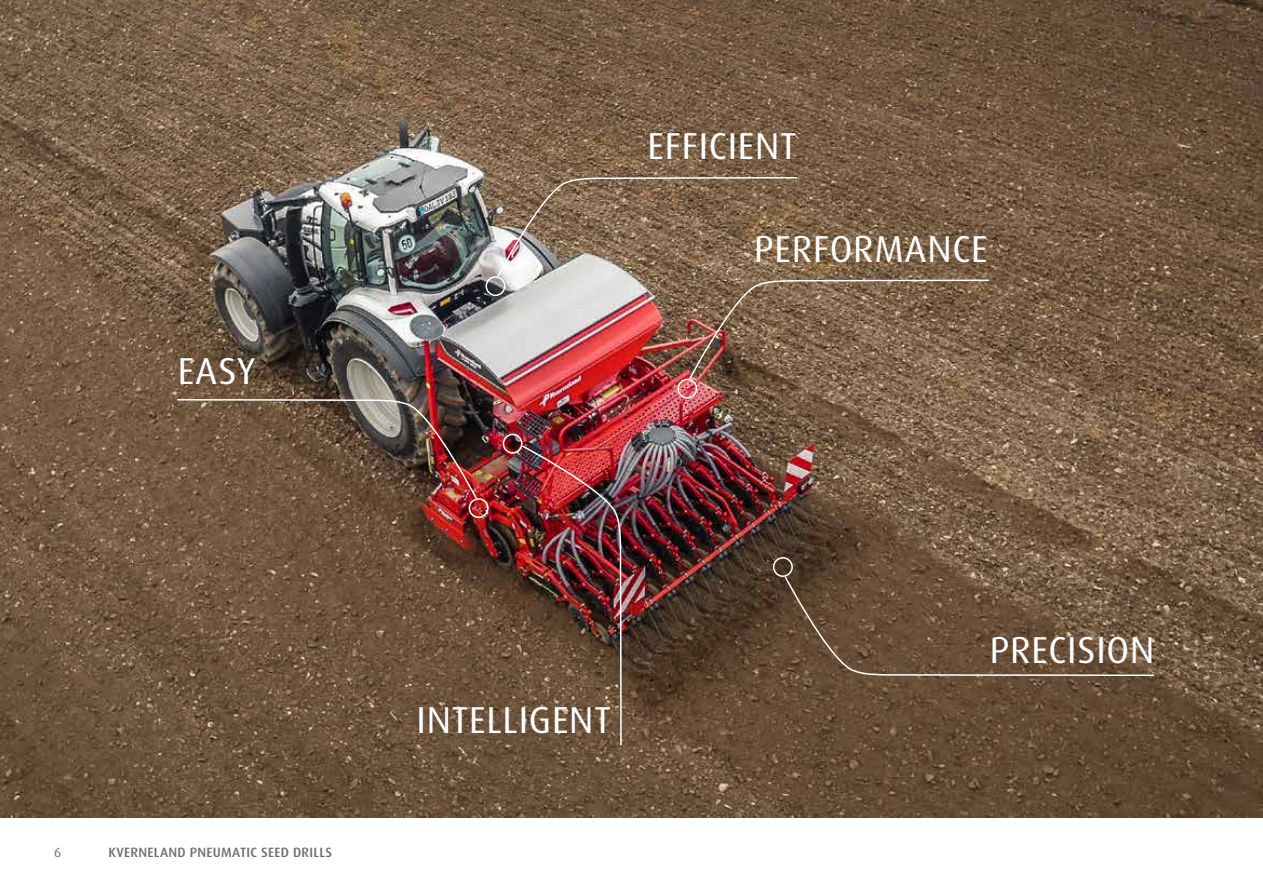
<style>
.page{position:relative;width:1263px;height:893px;background:#fff}
.page>*{position:absolute;margin:0;border:0;box-sizing:border-box;transform-origin:0 0}
.t1{font:37.5px "Dax Pro";letter-spacing:.02em;color:#fff}
.t2{font:500 13.5px "Dax Pro";letter-spacing:.02em;color:#6d6f76}
.t3{font:13.5px "Dax Pro";color:#6d6f76}
</style>
<div class="page">
<img style="left:0;top:0;width:1263px;height:818px">
<svg style="left:990px;top:556px;width:165px;height:122px;background:#735a43"></svg>
<img style="left:176px;top:175px;width:814px;height:572px">
<p class="t1" style="left:178px;top:347px;width:79px">EASY</p>
<p class="t1" style="left:647px;top:122px;width:151px">EFFICIENT</p>
<p class="t1" style="left:754px;top:225px;width:235px">PERFORMANCE</p>
<p class="t3" style="left:54px;top:843px;width:9px">6</p>
<p class="t2" style="left:108px;top:843px;width:225px">KVERNELAND PNEUMATIC SEED DRILLS</p>
<p class="t1" style="left:417px;top:695px;width:196px">INTELLIGENT</p>
<p class="t1" style="left:990px;top:626px;width:166px">PRECISION</p>
</div>
